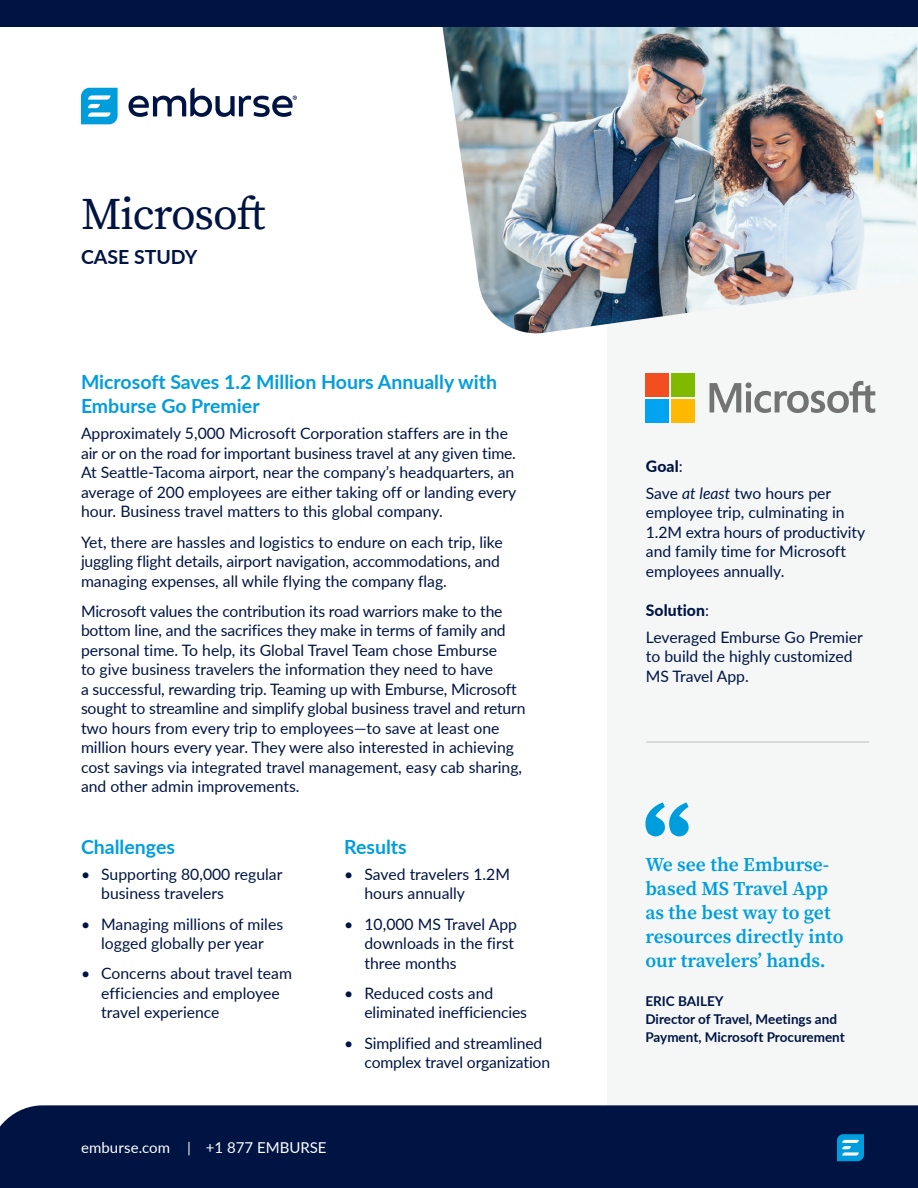
<style>
.page{position:relative;width:918px;height:1188px;background:#fff}
.page>*{position:absolute;margin:0;border:0;box-sizing:border-box;transform-origin:0 0}
.Title_or_Section_cop{font:45px "Source Serif Pro";letter-spacing:-.025em;color:#001443}
.serif_quote{font:600 19.5px/24px "Source Serif Pro";color:#009ddd}
.t1{font:700 19.5px/24px "Lato";color:#009ddd}
.Title_or_Section_cop-2{font:700 19.5px "Lato";color:#001443}
.body_copy{font:15.75px/19.5px "Lato";color:#001443}
.body_copy-2{font:800 15.75px "Lato";letter-spacing:.005em;color:#001443}
.t2{font:15px "Lato";color:#fff}
.serif_quote-2{font:700 13.5px/18px "Lato";color:#001443}
.s1{font-family:"Minion Pro";font-size:13.5px}
.s2{font-weight:400}
.s3{font-style:italic}
</style>
<div class="page">
<div style="left:608px;top:179px;width:310px;height:934px;background:#f5f7f7"></div>
<svg style="left:710px;top:381px;width:165px;height:32px"></svg>
<div style="left:646px;top:373px;width:23px;height:24px;background:#f24f21"></div>
<div style="left:672px;top:373px;width:23px;height:24px;background:#80ba00"></div>
<div style="left:646px;top:399px;width:23px;height:23px;background:#00a3f0"></div>
<div style="left:672px;top:399px;width:23px;height:23px;background:#ffba00"></div>
<svg style="left:81px;top:88px;width:37px;height:36px"></svg>
<svg style="left:129px;top:88px;width:168px;height:29px"></svg>
<img style="left:442px;top:27px;width:476px;height:307px">
<div style="left:0;top:1105px;width:918px;height:83px;background:#001443"></div>
<svg style="left:837px;top:1134px;width:27px;height:27px"></svg>
<div style="left:0;top:0;width:918px;height:27px;background:#001443"></div>
<svg style="left:645px;top:802px;width:44px;height:34px"></svg>
<hr style="left:646px;top:741px;width:223px;height:2px;background:#cfd2d2">
<p class="Title_or_Section_cop" style="left:81px;top:184px;width:186px">Microsoft</p>
<p class="Title_or_Section_cop-2" style="left:81px;top:242px;width:118px">CASE STUDY</p>
<p class="t1" style="left:81px;top:369px;width:418px">Microsoft Saves 1.2 Million Hours Annually with<br>Emburse Go Premier</p>
<p class="body_copy" style="left:81px;top:423px;width:437px">Approximately 5,000 Microsoft Corporation staffers are in the air or on the road for important business travel at any given time.<br>At Seattle-Tacoma airport, near the company’s headquarters, an average of 200 employees are either taking off or landing every hour. Business travel matters to this global company.</p>
<p class="body_copy" style="left:81px;top:531px;width:423px">Yet, there are hassles and logistics to endure on each trip, like juggling flight details, airport navigation, accommodations, and managing expenses, all while flying the company flag.</p>
<p class="body_copy" style="left:81px;top:601px;width:446px">Microsoft values the contribution its road warriors make to the bottom line, and the sacrifices they make in terms of family and personal time. To help, its Global Travel Team chose Emburse<br>to give business travelers the information they need to have<br>a successful, rewarding trip. Teaming up with Emburse, Microsoft sought to streamline and simplify global business travel and return two hours from every trip to employees—to save at least one million hours every year. They were also interested in achieving cost savings via integrated travel management, easy cab sharing, and other admin improvements.</p>
<p class="t1" style="left:81px;top:834px;width:95px">Challenges</p>
<p class="body_copy" style="left:101px;top:864px;width:183px;text-indent:-20px">• Supporting 80,000 regular business travelers</p>
<p class="body_copy" style="left:81px;top:913px;width:204px;text-align:center">• Managing millions of miles logged globally per year</p>
<p class="body_copy" style="left:101px;top:963px;width:192px;text-indent:-20px">• Concerns about travel team efficiencies and employee travel experience</p>
<p class="t1" style="left:344px;top:834px;width:64px">Results</p>
<p class="body_copy" style="left:364px;top:864px;width:147px;text-indent:-20px">• Saved travelers 1.2M hours annually</p>
<p class="body_copy" style="left:364px;top:913px;width:154px;text-indent:-20px">• 10,000 MS Travel App downloads in the first three months</p>
<p class="body_copy" style="left:364px;top:983px;width:164px;text-indent:-20px">• Reduced costs and eliminated inefficiencies</p>
<p class="body_copy" style="left:364px;top:1033px;width:187px;text-indent:-20px">• Simplified and streamlined complex travel organization</p>
<p class="t2" style="left:81px;top:1137px;width:247px">emburse.com <span class="s1">|</span> +1 877 EMBURSE</p>
<p class="body_copy-2" style="left:646px;top:455px;width:38px">Goal<span class="s2">:</span></p>
<p class="body_copy" style="left:646px;top:483px;width:221px">Save <span class="s3">at least</span> two hours per employee trip, culminating in<br>1.2M extra hours of productivity and family time for Microsoft employees annually.</p>
<p class="body_copy-2" style="left:646px;top:599px;width:65px">Solution<span class="s2">:</span></p>
<p class="body_copy" style="left:646px;top:627px;width:219px">Leveraged Emburse Go Premier to build the highly customized<br>MS Travel App.</p>
<p class="serif_quote" style="left:645px;top:853px;width:200px">We see the Emburse&shy;based MS Travel App as the best way to get resources directly into our travelers’ hands.</p>
<p class="serif_quote-2" style="left:645px;top:991px;width:201px">ERIC BAILEY<br>Director of Travel, Meetings and<br>Payment, Microsoft Procurement</p>
</div>
